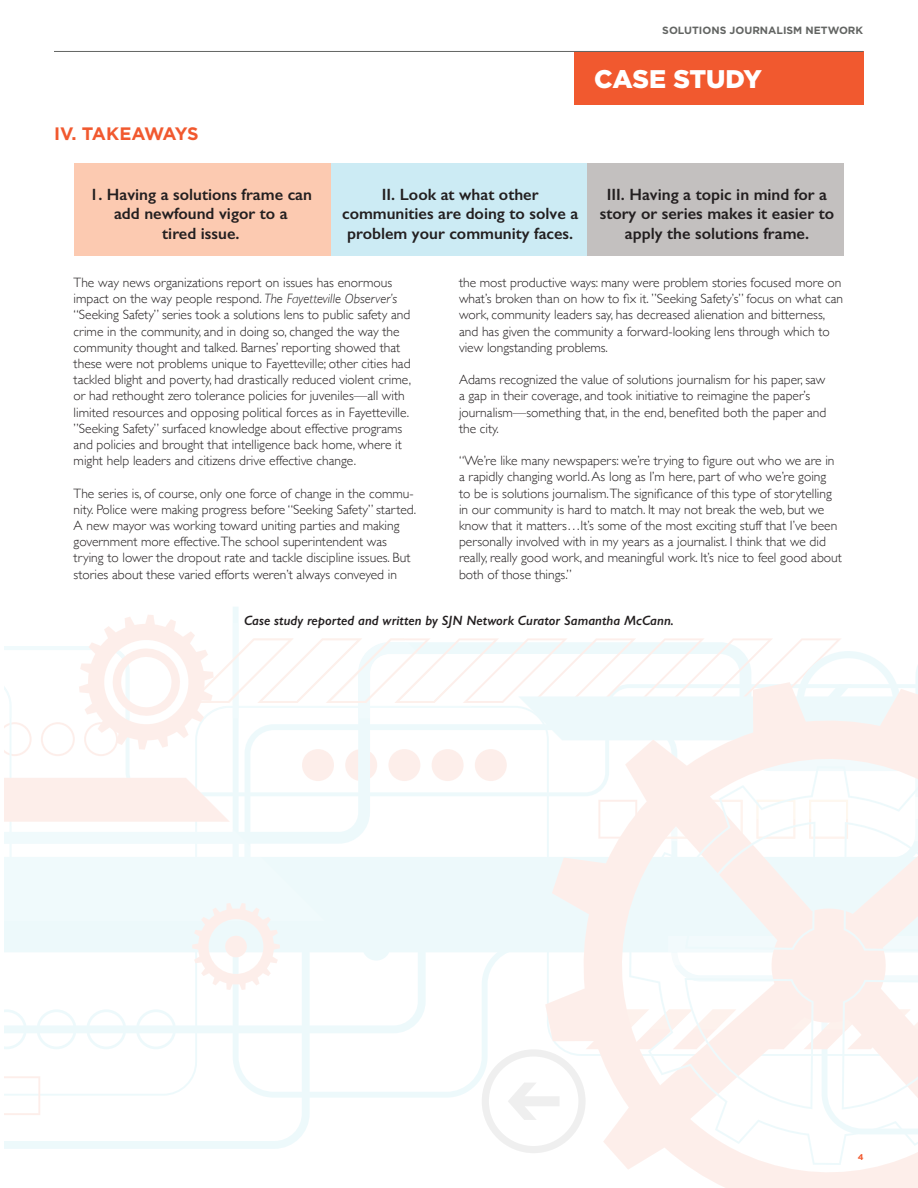
<style>
.page{position:relative;width:918px;height:1188px;background:#fff}
.page>*{position:absolute;margin:0;border:0;box-sizing:border-box;transform-origin:0 0}
.t1{font:900 25.5px "Gotham";letter-spacing:-.005em;color:#fff}
.t2{font:700 18px "Gotham";letter-spacing:-.035em;color:#f1592f}
.t3{font:600 16.35px/19.6px "Gill Sans";color:#231f20;text-align:center}
.t4{font:300 13.5px/16.2px "Gill Sans";color:#231f20}
.t5{font:italic 600 13.5px "Gill Sans";color:#231f20}
.t6{font:700 10.5px "Gotham";color:#636563}
.t7{font:700 8.4px "Gotham";color:#f1592f}
.s1{font-style:italic}
</style>
<div class="page">
<div style="left:74px;top:163px;width:256px;height:92px;background:#fccab1"></div>
<div style="left:331px;top:163px;width:257px;height:92px;background:#ccebf4"></div>
<div style="left:588px;top:163px;width:256px;height:92px;background:#c3c0bf"></div>
<svg style="left:615px;top:1154px;width:303px;height:34px;fill:#fdeeea"></svg>
<svg style="left:629px;top:1154px;width:289px;height:11px"></svg>
<svg style="left:5px;top:608px;width:913px;height:546px"></svg>
<div style="left:225px;top:936px;width:22px;height:21px;background:#fdeeea;border-radius:50%"></div>
<div style="left:575px;top:51px;width:289px;height:54px;background:#f1592f"></div>
<hr style="left:54px;top:51px;width:809px;height:1px;background:#636563">
<p class="t2" style="left:54px;top:122px;width:146px">IV. TAKEAWAYS</p>
<p class="t3" style="left:90px;top:184px;width:224px">1. Having a solutions frame can add newfound vigor to a</p>
<p class="t3" style="left:162px;top:224px;width:79px">tired issue.</p>
<p class="t6" style="left:662px;top:23px;width:202px">SOLUTIONS JOURNALISM NETWORK</p>
<p class="t1" style="left:594px;top:62px;width:169px">CASE STUDY</p>
<p class="t3" style="left:342px;top:184px;width:238px">II. Look at what other communities are doing to solve a problem your community faces.</p>
<p class="t3" style="left:600px;top:184px;width:236px">III. Having a topic in mind for a story or series makes it easier to apply the solutions frame.</p>
<p class="t4" style="left:459px;top:274px;width:386px">the most productive ways: many were problem stories focused more on what’s broken than on how to fix it. ”Seeking Safety’s” focus on what can work, community leaders say, has decreased alienation and bitterness, and has given the community a forward-looking lens through which to view longstanding problems.</p>
<p class="t4" style="left:459px;top:371px;width:369px">Adams recognized the value of solutions journalism for his paper, saw a gap in their coverage, and took initiative to reimagine the paper’s journalism—something that, in the end, benefited both the paper and the city.</p>
<p class="t4" style="left:459px;top:452px;width:384px">“We’re like many newspapers: we’re trying to figure out who we are in a rapidly changing world. As long as I’m here, part of who we’re going<br>to be is solutions journalism.The significance of this type of storytelling in our community is hard to match. It may not break the web, but we know that it matters…It’s some of the most exciting stuff that I’ve been personally involved with in my years as a journalist. I think that we did really, really good work, and meaningful work. It’s nice to feel good about both of those things.”</p>
<p class="t5" style="left:244px;top:613px;width:431px">Case study reported and written by SJN Network Curator Samantha McCann.</p>
<p class="t4" style="left:74px;top:274px;width:339px">The way news organizations report on issues has enormous impact on the way people respond. <span class="s1">The Fayetteville Observer’s </span>“Seeking Safety” series took a solutions lens to public safety and crime in the community, and in doing so, changed the way the community thought and talked. Barnes’ reporting showed that these were not problems unique to Fayetteville; other cities had tackled blight and poverty, had drastically reduced violent crime, or had rethought zero tolerance policies for juveniles—all with limited resources and opposing political forces as in Fayetteville. ”Seeking Safety” surfaced knowledge about effective programs and policies and brought that intelligence back home, where it might help leaders and citizens drive effective change.</p>
<p class="t4" style="left:74px;top:484px;width:344px">The series is, of course, only one force of change in the commu&shy;nity. Police were making progress before “Seeking Safety” started.<br>A new mayor was working toward uniting parties and making government more effective.The school superintendent was trying to lower the dropout rate and tackle discipline issues. But stories about these varied efforts weren’t always conveyed in</p>
<p class="t7" style="left:858px;top:1152px;width:7px">4</p>
</div>
